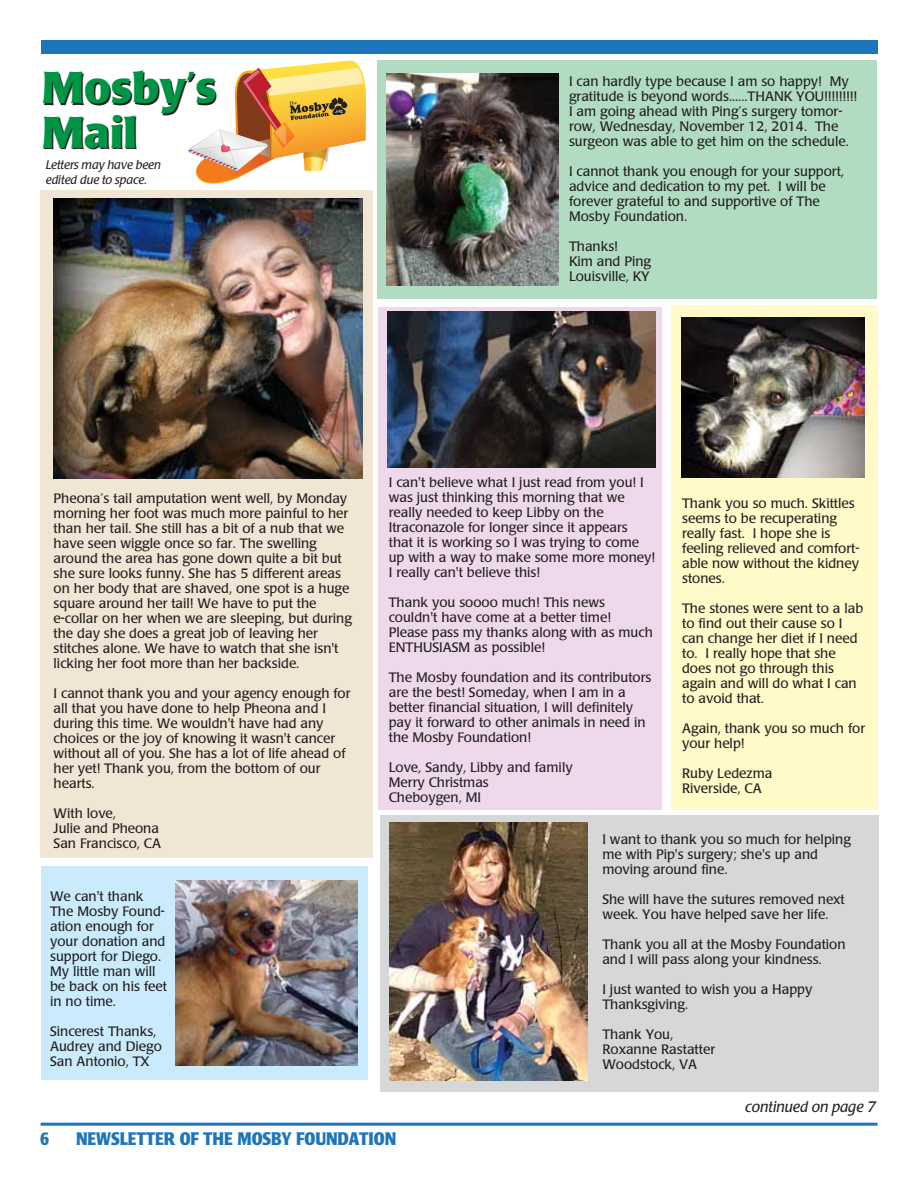
<style>
.page{position:relative;width:918px;height:1188px;background:#fff}
.page>*{position:absolute;margin:0;border:0;box-sizing:border-box;transform-origin:0 0}
.t1{font:700 44.1px/44.1px "Poppl Laudatio";color:#009445}
.t2{font:700 condensed 18px "Poppl Laudatio";color:#1d75bc}
.t3{font:italic 15px "Poppl Laudatio";color:#231f20}
.t4{font:13.5px/15px "Poppl Laudatio";color:#231f20}
.t5{font:italic 12.3px "Poppl Laudatio";color:#231f20}
</style>
<div class="page">
<div style="left:377px;top:60px;width:500px;height:238px;background:#b1dcc1"></div>
<div style="left:671px;top:305px;width:206px;height:504px;background:#fffac8"></div>
<div style="left:381px;top:815px;width:498px;height:277px;background:#d5d7d8"></div>
<svg style="left:188px;top:60px;width:179px;height:124px"></svg>
<div style="left:378px;top:307px;width:284px;height:503px;background:#edd9eb"></div>
<div style="left:42px;top:866px;width:326px;height:214px;background:#c9ebfc"></div>
<div style="left:40px;top:190px;width:333px;height:668px;background:#f1e6d4"></div>
<img style="left:386px;top:73px;width:172px;height:213px">
<img style="left:682px;top:318px;width:183px;height:160px">
<img style="left:390px;top:823px;width:198px;height:257px">
<img style="left:53px;top:199px;width:310px;height:279px">
<img style="left:175px;top:881px;width:182px;height:184px">
<img style="left:388px;top:312px;width:267px;height:155px">
<div style="left:41px;top:40px;width:836px;height:13px;background:#1d75bc"></div>
<hr style="left:41px;top:1123px;width:837px;height:3px;background:#1d75bc">
<h1 class="t1" style="left:42px;top:67px;width:176px">Mosby’s<br>Mail</h1>
<p class="t5" style="left:46px;top:158px;width:117px">Letters may have been</p>
<p class="t5" style="left:46px;top:173px;width:103px">edited due to space.</p>
<p class="t4" style="left:569px;top:74px;width:289px">I can hardly type because I am so happy! My gratitude is beyond words......THANK YOU!!!!!!!!!<br>I am going ahead with Ping’s surgery tomor&shy;row, Wednesday, November 12, 2014. The surgeon was able to get him on the schedule.</p>
<p class="t4" style="left:569px;top:164px;width:277px">I cannot thank you enough for your support, advice and dedication to my pet. I will be forever grateful to and supportive of The Mosby Foundation.</p>
<p class="t4" style="left:569px;top:239px;width:84px">Thanks!<br>Kim and Ping<br>Louisville, KY</p>
<p class="t4" style="left:54px;top:491px;width:300px">Pheona’s tail amputation went well, by Monday morning her foot was much more painful to her than her tail. She still has a bit of a nub that we have seen wiggle once so far. The swelling around the area has gone down quite a bit but she sure looks funny. She has 5 different areas on her body that are shaved, one spot is a huge square around her tail! We have to put the e-collar on her when we are sleeping, but during the day she does a great job of leaving her stitches alone. We have to watch that she isn't licking her foot more than her backside.</p>
<p class="t4" style="left:54px;top:686px;width:298px">I cannot thank you and your agency enough for all that you have done to help Pheona and I during this time. We wouldn't have had any choices or the joy of knowing it wasn't cancer without all of you. She has a lot of life ahead of her yet! Thank you, from the bottom of our hearts.</p>
<p class="t4" style="left:54px;top:806px;width:109px">With love,<br>Julie and Pheona<br>San Francisco, CA</p>
<p class="t4" style="left:50px;top:889px;width:119px">We can't thank<br>The Mosby Found&shy;ation enough for your donation and support for Diego.<br>My little man will be back on his feet in no time.</p>
<p class="t4" style="left:50px;top:1024px;width:113px">Sincerest Thanks,<br>Audrey and Diego<br>San Antonio, TX</p>
<p class="t4" style="left:389px;top:475px;width:268px">I can't believe what I just read from you! I was just thinking this morning that we really needed to keep Libby on the Itraconazole for longer since it appears that it is working so I was trying to come up with a way to make some more money!<br>I really can't believe this!</p>
<p class="t4" style="left:389px;top:595px;width:266px">Thank you soooo much! This news couldn't have come at a better time!<br>Please pass my thanks along with as much<br>ENTHUSIASM as possible!</p>
<p class="t4" style="left:389px;top:670px;width:264px">The Mosby foundation and its contributors are the best! Someday, when I am in a better financial situation, I will definitely pay it forward to other animals in need in the Mosby Foundation!</p>
<p class="t4" style="left:389px;top:760px;width:185px">Love, Sandy, Libby and family<br>Merry Christmas<br>Cheboygen, MI</p>
<p class="t4" style="left:682px;top:496px;width:179px">Thank you so much. Skittles seems to be recuperating really fast. I hope she is feeling relieved and comfort&shy;able now without the kidney stones.</p>
<p class="t4" style="left:682px;top:601px;width:183px">The stones were sent to a lab to find out their cause so I can change her diet if I need to. I really hope that she does not go through this again and will do what I can to avoid that.</p>
<p class="t4" style="left:682px;top:721px;width:185px">Again, thank you so much for your help!</p>
<p class="t4" style="left:682px;top:766px;width:92px">Ruby Ledezma<br>Riverside, CA</p>
<p class="t4" style="left:602px;top:832px;width:250px">I want to thank you so much for helping me with Pip's surgery; she's up and moving around fine.</p>
<p class="t4" style="left:602px;top:892px;width:244px">She will have the sutures removed next week. You have helped save her life.</p>
<p class="t4" style="left:602px;top:937px;width:245px">Thank you all at the Mosby Foundation and I will pass along your kindness.</p>
<p class="t4" style="left:602px;top:982px;width:212px">I just wanted to wish you a Happy<br>Thanksgiving.</p>
<p class="t4" style="left:602px;top:1027px;width:114px">Thank You,<br>Roxanne Rastatter<br>Woodstock, VA</p>
<p class="t3" style="left:745px;top:1099px;width:132px">continued on page 7</p>
<h2 class="t2" style="left:40px;top:1129px;width:10px">6</h2>
<h2 class="t2" style="left:76px;top:1129px;width:321px">NEWSLETTER OF THE MOSBY FOUNDATION</h2>
</div>
